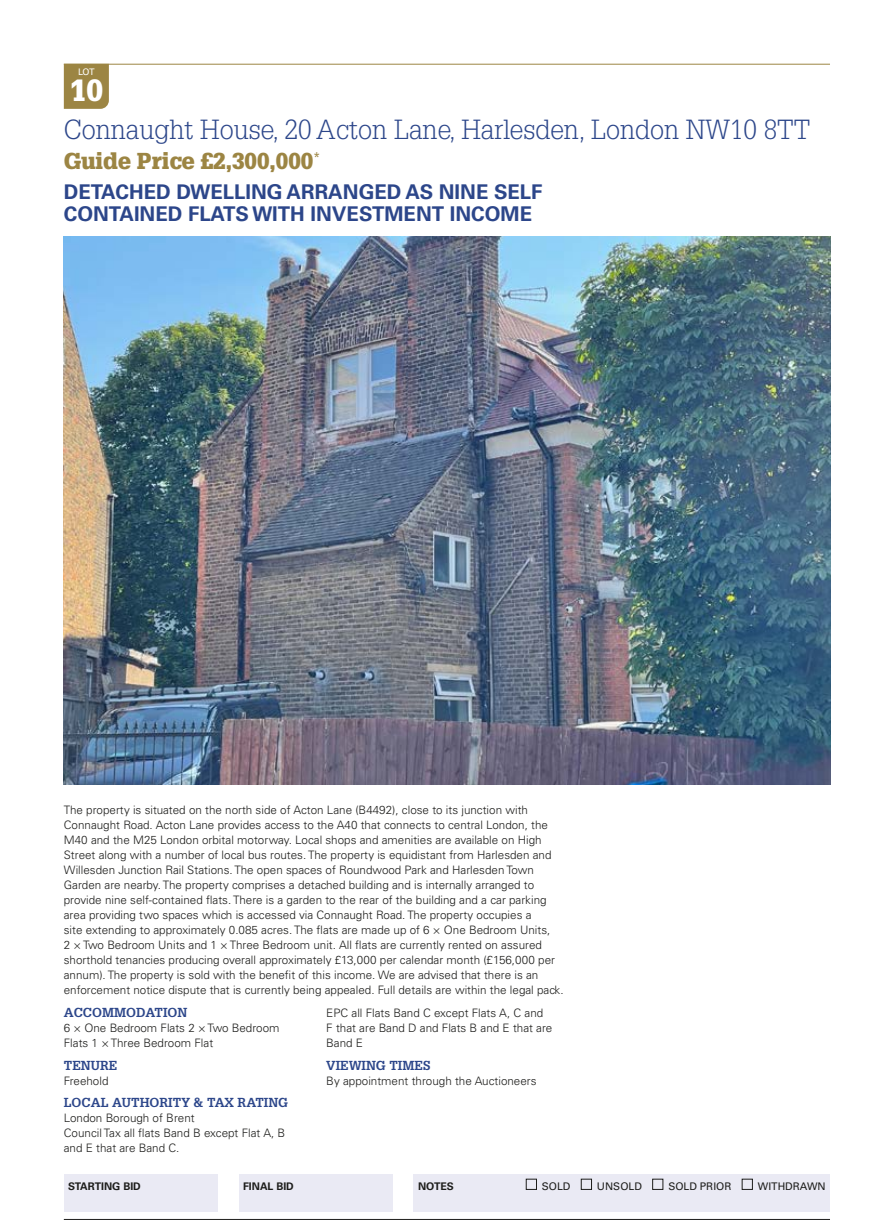
<style>
.page{position:relative;width:893px;height:1224px;background:#fff}
.page>*{position:absolute;margin:0;border:0;box-sizing:border-box;transform-origin:0 0}
.t1{font:900 30px "Glypha LT Std";color:#fff}
.t2{font:300 27px "Glypha LT Std";color:#2c468a}
.t3{font:900 22.5px "Glypha LT Std";color:#9c8543}
.t4{font:700 20.25px/22.5px "Univers LT Std";color:#2c468a}
.t5{font:700 12.75px "Glypha LT Std";color:#2c468a}
.t6{font:300 11.7px/15px "Univers LT Std";color:#1d1d1b}
.t7{font:10.5px "Univers LT Std";color:#1d1d1b}
.t8{font:700 10.5px "Univers LT Std";color:#1d1d1b}
.t9{font:9px "Univers LT Std";color:#fff}
</style>
<div class="page">
<hr style="left:64px;top:64px;width:765px;height:1px;background:#9c8543">
<div style="left:64px;top:1174px;width:153px;height:37px;background:#eaeaf4"></div>
<div style="left:239px;top:1174px;width:153px;height:37px;background:#eaeaf4"></div>
<div style="left:413px;top:1174px;width:416px;height:37px;background:#eaeaf4"></div>
<div style="left:652px;top:1178px;width:10px;height:11px;border:1px solid #1d1d1b"></div>
<div style="left:64px;top:65px;width:45px;height:44px;background:#9c8543"></div>
<hr style="left:64px;top:1218px;width:765px;height:1px;background:#1d1d1b">
<img style="left:64px;top:236px;width:765px;height:548px">
<p class="t9" style="left:78px;top:66px;width:18px">LOT</p>
<h1 class="t1" style="left:70px;top:72px;width:35px">10</h1>
<h2 class="t2" style="left:64px;top:114px;width:747px">Connaught House, 20 Acton Lane, Harlesden, London NW10 8TT</h2>
<h3 class="t3" style="left:64px;top:147px;width:257px">Guide Price £2,300,000<sup>*</sup></h3>
<h3 class="t4" style="left:64px;top:181px;width:480px">DETACHED DWELLING ARRANGED AS NINE SELF<br>CONTAINED FLATS WITH INVESTMENT INCOME</h3>
<p class="t6" style="left:64px;top:802px;width:501px">The property is situated on the north side of Acton Lane (B4492), close to its junction with Connaught Road. Acton Lane provides access to the A40 that connects to central London, the M40 and the M25 London orbital motorway. Local shops and amenities are available on High Street along with a number of local bus routes. The property is equidistant from Harlesden and Willesden Junction Rail Stations. The open spaces of Roundwood Park and Harlesden Town Garden are nearby. The property comprises a detached building and is internally arranged to provide nine self-contained flats. There is a garden to the rear of the building and a car parking area providing two spaces which is accessed via Connaught Road. The property occupies a<br>site extending to approximately 0.085 acres. The flats are made up of 6 × One Bedroom Units,<br>2 × Two Bedroom Units and 1 × Three Bedroom unit. All flats are currently rented on assured shorthold tenancies producing overall approximately £13,000 per calendar month (£156,000 per annum). The property is sold with the benefit of this income. We are advised that there is an enforcement notice dispute that is currently being appealed. Full details are within the legal pack.</p>
<p class="t5" style="left:64px;top:1004px;width:125px">ACCOMMODATION</p>
<p class="t6" style="left:64px;top:1020px;width:217px">6 × One Bedroom Flats 2 × Two Bedroom<br>Flats 1 × Three Bedroom Flat</p>
<p class="t5" style="left:64px;top:1056px;width:55px">TENURE</p>
<p class="t6" style="left:64px;top:1072px;width:46px">Freehold</p>
<p class="t5" style="left:64px;top:1094px;width:226px">LOCAL AUTHORITY &amp; TAX RATING</p>
<p class="t6" style="left:64px;top:1110px;width:223px">London Borough of Brent<br>Council Tax all flats Band B except Flat A, B and E that are Band C.</p>
<p class="t6" style="left:326px;top:1005px;width:227px">EPC all Flats Band C except Flats A, C and<br>F that are Band D and Flats B and E that are<br>Band E</p>
<p class="t5" style="left:326px;top:1056px;width:105px">VIEWING TIMES</p>
<p class="t6" style="left:326px;top:1072px;width:212px">By appointment through the Auctioneers</p>
<p class="t8" style="left:68px;top:1179px;width:74px">STARTING BID</p>
<p class="t8" style="left:243px;top:1179px;width:52px">FINAL BID</p>
<p class="t8" style="left:418px;top:1179px;width:37px">NOTES</p>
<p class="t7" style="left:541px;top:1179px;width:30px">SOLD</p>
<p class="t7" style="left:596px;top:1179px;width:46px">UNSOLD</p>
<p class="t7" style="left:668px;top:1179px;width:65px">SOLD PRIOR</p>
<p class="t7" style="left:757px;top:1179px;width:69px">WITHDRAWN</p>
</div>
